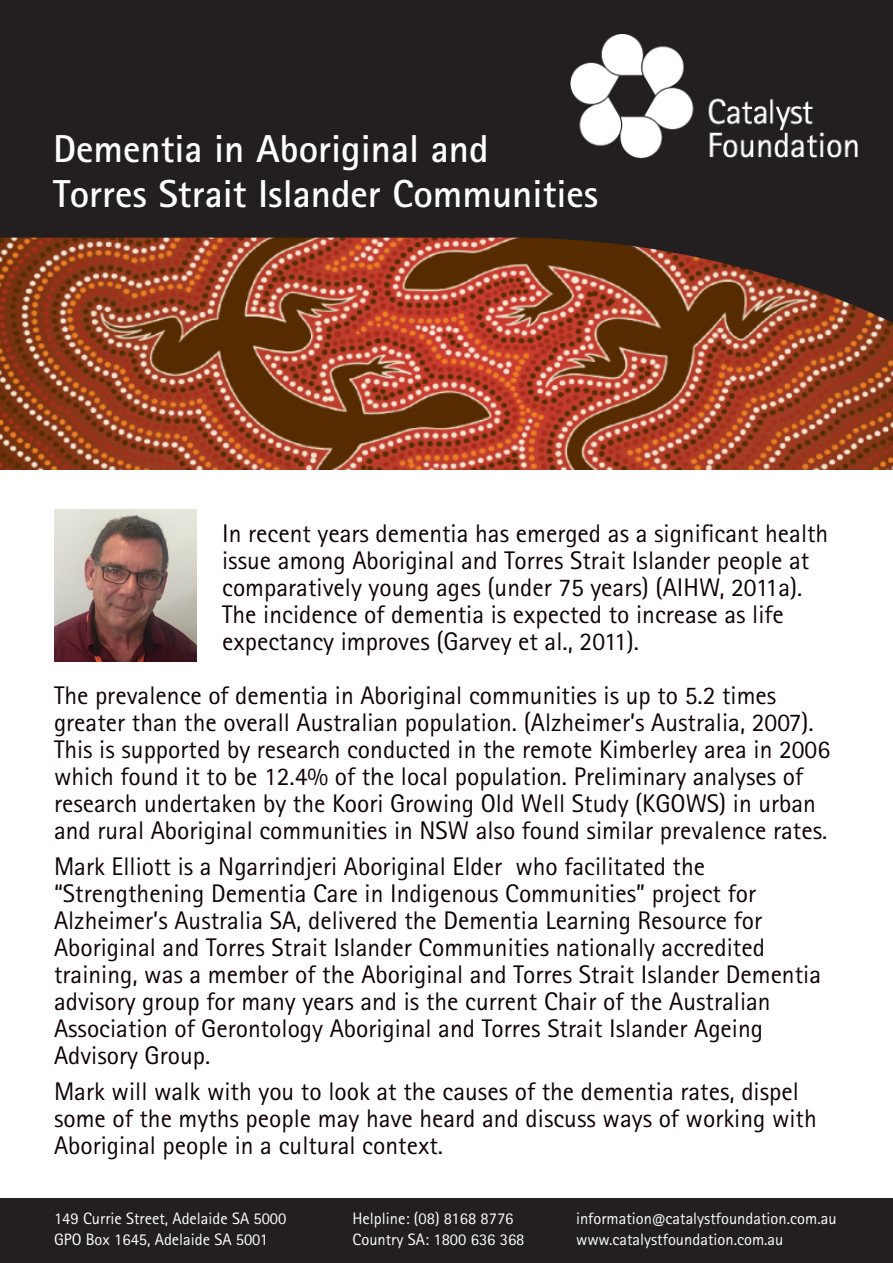
<style>
.page{position:relative;width:893px;height:1263px;background:#fff}
.page>*{position:absolute;margin:0;border:0;box-sizing:border-box;transform-origin:0 0}
.t1{font:700 39px/45px "Rotis Sans Serif Std";color:#fff}
.t2{font:25.5px/27px "Rotis Sans Serif Std";color:#0f0107}
.t3{font:16.5px "Rotis Sans Serif Std";color:#fff}
</style>
<div class="page">
<img style="left:0;top:327px;width:893px;height:143px">
<svg style="left:0;top:0;width:893px;height:327px;background:#422a23"></svg>
<img style="left:571px;top:34px;width:286px;height:125px">
<img style="left:54px;top:509px;width:142px;height:152px">
<div style="left:0;top:1199px;width:893px;height:64px;background:#231f20"></div>
<p class="t1" style="left:53px;top:126px;width:547px">Dementia in Aboriginal and<br>Torres Strait Islander Communities</p>
<p class="t2" style="left:222px;top:520px;width:608px">In recent years dementia has emerged as a significant health issue among Aboriginal and Torres Strait Islander people at comparatively young ages (under 75 years) (AIHW, 2011a).<br>The incidence of dementia is expected to increase as life expectancy improves (Garvey et al., 2011).</p>
<p class="t2" style="left:54px;top:682px;width:778px">The prevalence of dementia in Aboriginal communities is up to 5.2 times greater than the overall Australian population. (Alzheimer’s Australia, 2007).<br>This is supported by research conducted in the remote Kimberley area in 2006 which found it to be 12.4% of the local population. Preliminary analyses of research undertaken by the Koori Growing Old Well Study (KGOWS) in urban and rural Aboriginal communities in NSW also found similar prevalence rates.</p>
<p class="t2" style="left:54px;top:853px;width:769px">Mark Elliott is a Ngarrindjeri Aboriginal Elder who facilitated the “Strengthening Dementia Care in Indigenous Communities” project for Alzheimer’s Australia SA, delivered the Dementia Learning Resource for Aboriginal and Torres Strait Islander Communities nationally accredited training, was a member of the Aboriginal and Torres Strait Islander Dementia advisory group for many years and is the current Chair of the Australian Association of Gerontology Aboriginal and Torres Strait Islander Ageing Advisory Group.</p>
<p class="t2" style="left:54px;top:1077px;width:764px">Mark will walk with you to look at the causes of the dementia rates, dispel some of the myths people may have heard and discuss ways of working with<br>Aboriginal people in a cultural context.</p>
<p class="t3" style="left:54px;top:1208px;width:234px">149 Currie Street, Adelaide SA 5000</p>
<p class="t3" style="left:353px;top:1208px;width:163px">Helpline: (08) 8168 8776</p>
<p class="t3" style="left:576px;top:1208px;width:262px">information@catalystfoundation.com.au</p>
<p class="t3" style="left:54px;top:1229px;width:216px">GPO Box 1645, Adelaide SA 5001</p>
<p class="t3" style="left:353px;top:1229px;width:173px">Country SA: 1800 636 368</p>
<p class="t3" style="left:576px;top:1229px;width:209px">www.catalystfoundation.com.au</p>
</div>
